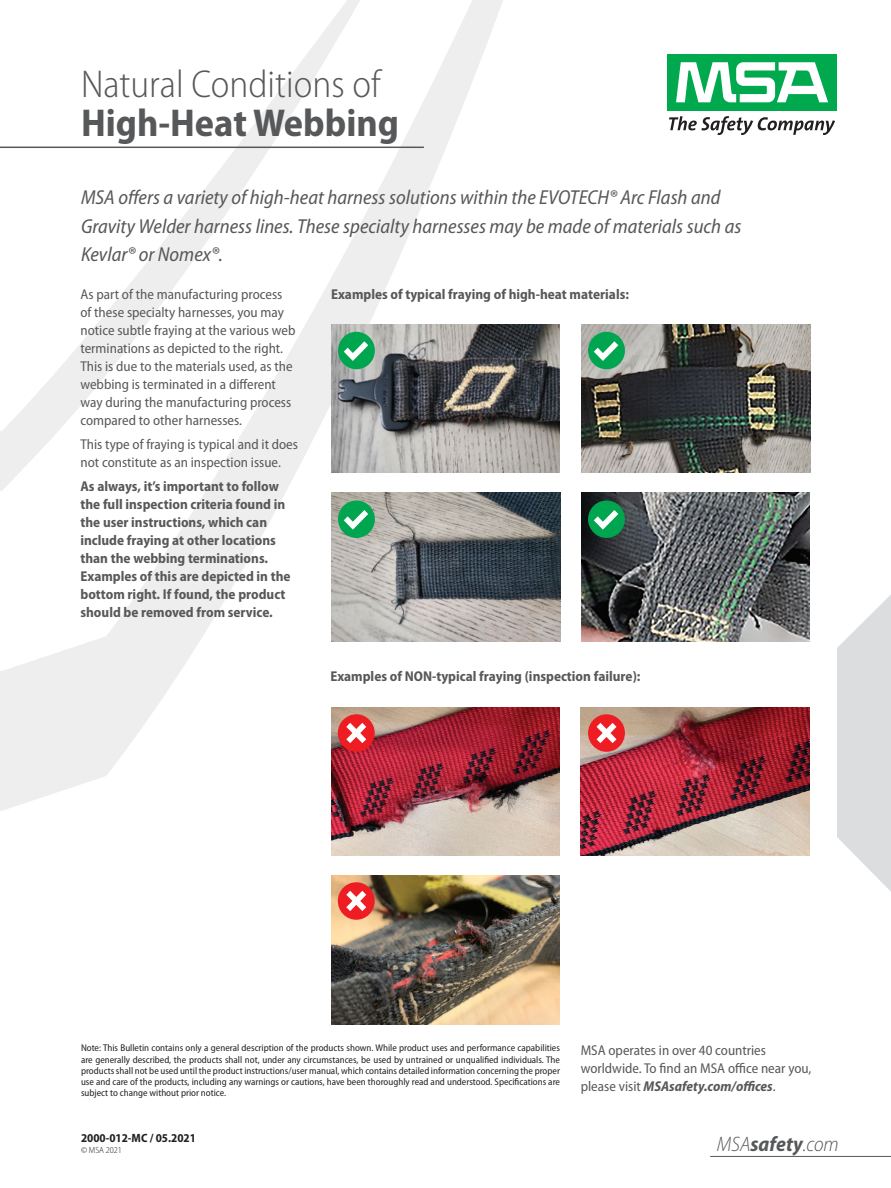
<style>
.page{position:relative;width:891px;height:1188px;background:#fff}
.page>*{position:absolute;margin:0;border:0;box-sizing:border-box;transform-origin:0 0}
.t1{font:300 semi-condensed 39px "Myriad Pro";color:#57585a}
.t2{font:700 semi-condensed 39px "Myriad Pro";color:#57585a}
.t3{font:italic 300 semi-condensed 21px "Myriad Pro";color:#57585a}
.t4{font:italic semi-condensed 20.25px/28.5px "Myriad Pro";color:#57585a}
.t5{font:semi-condensed 14.25px/18px "Myriad Pro";color:#57585a}
.t6{font:700 semi-condensed 14.25px/18px "Myriad Pro";color:#57585a}
.t7{font:700 semi-condensed 12px "Myriad Pro";color:#231f20}
.t8{font:semi-condensed 9.75px/11.2px "Myriad Pro";color:#231f20;text-align:justify}
.t9{font:300 semi-condensed 9px "Myriad Pro";color:#231f20}
.s1{font-weight:700;font-style:italic}
.s2{font-weight:700}
</style>
<div class="page">
<svg style="left:837px;top:595px;width:54px;height:297px"></svg>
<svg style="left:0;top:0;width:510px;height:811px"></svg>
<svg style="left:0;top:0;width:360px;height:491px"></svg>
<div style="left:667px;top:54px;width:170px;height:57px;background:#00a94e"></div>
<svg style="left:676px;top:62px;width:152px;height:40px"></svg>
<svg style="left:669px;top:116px;width:166px;height:19px"></svg>
<hr style="left:0;top:147px;width:424px;height:1px;background:#57585a">
<hr style="left:710px;top:1156px;width:181px;height:1px;background:#57585a">
<img style="left:331px;top:493px;width:229px;height:149px">
<img style="left:331px;top:324px;width:229px;height:149px">
<img style="left:581px;top:493px;width:229px;height:149px">
<img style="left:582px;top:324px;width:228px;height:149px">
<img style="left:331px;top:876px;width:229px;height:148px">
<img style="left:331px;top:707px;width:229px;height:149px">
<img style="left:580px;top:707px;width:229px;height:149px">
<svg style="left:338px;top:332px;width:37px;height:37px"></svg>
<svg style="left:338px;top:500px;width:37px;height:38px"></svg>
<svg style="left:588px;top:332px;width:37px;height:37px"></svg>
<svg style="left:588px;top:500px;width:37px;height:38px"></svg>
<svg style="left:338px;top:714px;width:37px;height:38px"></svg>
<svg style="left:588px;top:714px;width:37px;height:38px"></svg>
<svg style="left:338px;top:882px;width:37px;height:38px"></svg>
<h1 class="t1" style="left:81px;top:60px;width:301px">Natural Conditions of</h1>
<h1 class="t2" style="left:81px;top:98px;width:319px">High-Heat Webbing</h1>
<h3 class="t4" style="left:81px;top:183px;width:662px">MSA offers a variety of high-heat harness solutions within the EVOTECH® Arc Flash and<br>Gravity Welder harness lines. These specialty harnesses may be made of materials such as<br>Kevlar® or Nomex®.</h3>
<p class="t5" style="left:80px;top:285px;width:216px">As part of the manufacturing process of these specialty harnesses, you may notice subtle fraying at the various web terminations as depicted to the right.<br>This is due to the materials used, as the webbing is terminated in a different way during the manufacturing process compared to other harnesses.</p>
<h3 class="t5" style="left:80px;top:435px;width:219px">This type of fraying is typical and it does not constitute as an inspection issue.</h3>
<p class="t6" style="left:80px;top:477px;width:212px">As always, it’s important to follow the full inspection criteria found in the user instructions, which can include fraying at other locations than the webbing terminations.<br>Examples of this are depicted in the bottom right. If found, the product should be removed from service.</p>
<h3 class="t6" style="left:331px;top:285px;width:299px">Examples of typical fraying of high-heat materials:</h3>
<h3 class="t6" style="left:330px;top:667px;width:312px">Examples of NON-typical fraying (inspection failure):</h3>
<p class="t8" style="left:81px;top:1042px;width:481px">Note: This Bulletin contains only a general description of the products shown. While product uses and performance capabilities are generally described, the products shall not, under any circumstances, be used by untrained or unqualified individuals. The products shall not be used until the product instructions/user manual, which contains detailed information concerning the proper use and care of the products, including any warnings or cautions, have been thoroughly read and understood. Specifications are subject to change without prior notice.</p>
<h3 class="t5" style="left:581px;top:1041px;width:232px">MSA operates in over 40 countries worldwide. To find an MSA office near you, please visit <span class="s1">MSAsafety.com/offices</span>.</h3>
<p class="t7" style="left:81px;top:1130px;width:116px">2000-012-MC / 05.2021</p>
<p class="t9" style="left:81px;top:1145px;width:42px">© MSA 2021</p>
<h2 class="t3" style="left:717px;top:1131px;width:123px">MSA<span class="s2">safety</span>.com</h2>
</div>
